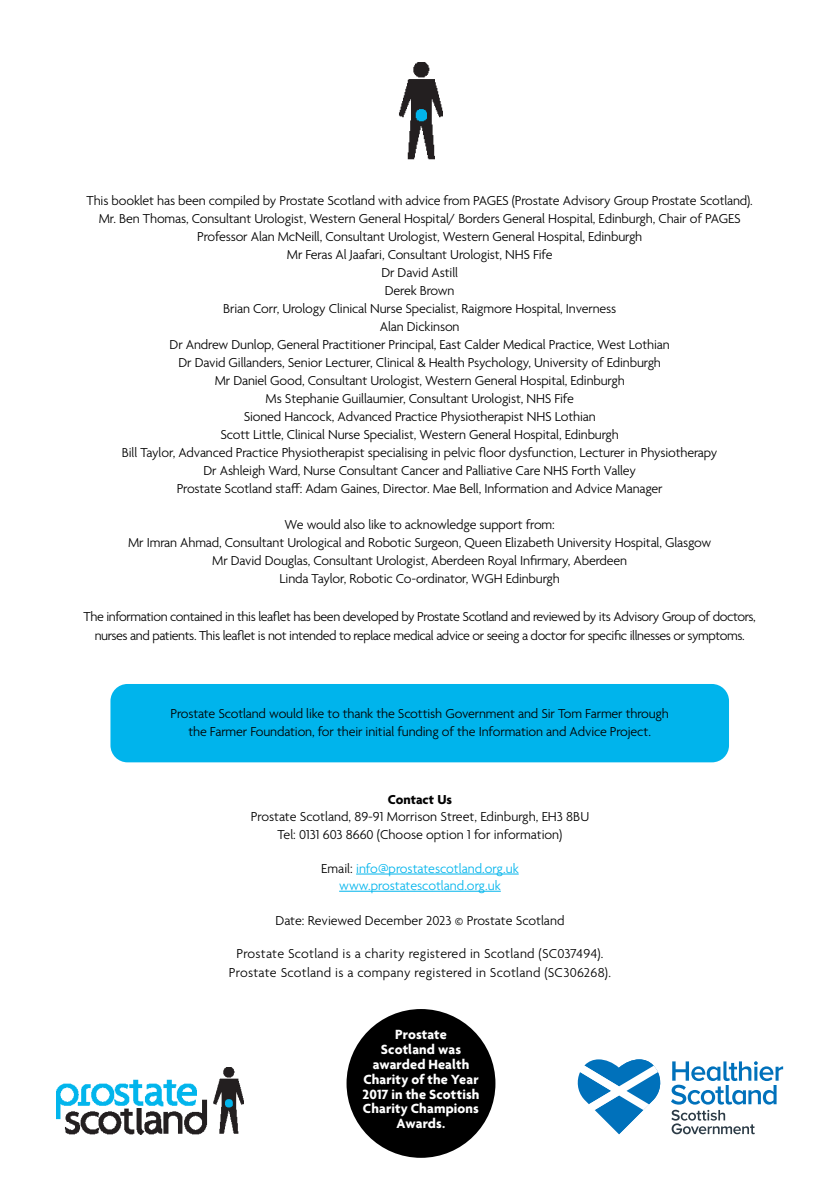
<style>
.page{position:relative;width:840px;height:1191px;background:#fff}
.page>*{position:absolute;margin:0;border:0;box-sizing:border-box;transform-origin:0 0}
.t1{font:700 14.4px/14.8px "Agenda";letter-spacing:.01em;color:#fff;text-align:center}
.t2{font:300 14px/18px "Agenda";letter-spacing:-.01em;color:#000;text-align:center}
.t3{font:300 14px/19.2px "Agenda";letter-spacing:-.03em;color:#000;text-align:center}
.t4{font:300 14px/19.2px "Agenda";letter-spacing:.02em;color:#000;text-align:center}
.t5{font:300 14px/17.2px "Agenda";color:#00b4ec;text-align:center}
.t6{font:700 14px "Agenda";color:#000}
.s1{color:#000}
</style>
<div class="page">
<hr style="left:356px;top:873px;width:162px;height:1px;background:#00b4ec">
<hr style="left:339px;top:891px;width:161px;height:1px;background:#00b4ec">
<img style="left:57px;top:1067px;width:187px;height:67px">
<svg style="left:671px;top:1061px;width:111px;height:73px"></svg>
<svg style="left:577px;top:1059px;width:84px;height:75px"></svg>
<div style="left:110px;top:684px;width:618px;height:78px;background:#00b4ec;border-radius:17px"></div>
<div style="left:346px;top:1009px;width:149px;height:148px;background:#000;border-radius:50%"></div>
<img style="left:399px;top:62px;width:43px;height:98px">
<p class="t2" style="left:86px;top:192px;width:667px">This booklet has been compiled by Prostate Scotland with advice from PAGES (Prostate Advisory Group Prostate Scotland).<br>Mr. Ben Thomas, Consultant Urologist, Western General Hospital/ Borders General Hospital, Edinburgh, Chair of PAGES Professor Alan McNeill, Consultant Urologist, Western General Hospital, Edinburgh<br>Mr Feras Al Jaafari, Consultant Urologist, NHS Fife<br>Dr David Astill<br>Derek Brown<br>Brian Corr, Urology Clinical Nurse Specialist, Raigmore Hospital, Inverness<br>Alan Dickinson<br>Dr Andrew Dunlop, General Practitioner Principal, East Calder Medical Practice, West Lothian<br>Dr David Gillanders, Senior Lecturer, Clinical &amp; Health Psychology, University of Edinburgh<br>Mr Daniel Good, Consultant Urologist, Western General Hospital, Edinburgh<br>Ms Stephanie Guillaumier, Consultant Urologist, NHS Fife<br>Sioned Hancock, Advanced Practice Physiotherapist NHS Lothian<br>Scott Little, Clinical Nurse Specialist, Western General Hospital, Edinburgh<br>Bill Taylor, Advanced Practice Physiotherapist specialising in pelvic floor dysfunction, Lecturer in Physiotherapy<br>Dr Ashleigh Ward, Nurse Consultant Cancer and Palliative Care NHS Forth Valley<br>Prostate Scotland staff: Adam Gaines, Director. Mae Bell, Information and Advice Manager</p>
<p class="t2" style="left:128px;top:517px;width:584px">We would also like to acknowledge support from:<br>Mr Imran Ahmad, Consultant Urological and Robotic Surgeon, Queen Elizabeth University Hospital, Glasgow Mr David Douglas, Consultant Urologist, Aberdeen Royal Infirmary, Aberdeen<br>Linda Taylor, Robotic Co-ordinator, WGH Edinburgh</p>
<p class="t3" style="left:83px;top:607px;width:673px">The information contained in this leaflet has been developed by Prostate Scotland and reviewed by its Advisory Group of doctors, nurses and patients. This leaflet is not intended to replace medical advice or seeing a doctor for specific illnesses or symptoms.</p>
<p class="t2" style="left:170px;top:705px;width:499px">Prostate Scotland would like to thank the Scottish Government and Sir Tom Farmer through the Farmer Foundation, for their initial funding of the Information and Advice Project.</p>
<p class="t6" style="left:387px;top:792px;width:66px">Contact Us</p>
<p class="t2" style="left:250px;top:809px;width:340px;line-height:17.2px">Prostate Scotland, 89-91 Morrison Street, Edinburgh, EH3 8BU<br>Tel: 0131 603 8660 (Choose option 1 for information)</p>
<p class="t5" style="left:321px;top:860px;width:199px"><span class="s1">Email:</span> info@prostatescotland.org.uk www.prostatescotland.org.uk</p>
<p class="t2" style="left:275px;top:912px;width:290px">Date: Reviewed December 2023 © Prostate Scotland</p>
<p class="t4" style="left:229px;top:944px;width:383px">Prostate Scotland is a charity registered in Scotland (SC037494).<br>Prostate Scotland is a company registered in Scotland (SC306268).</p>
<p class="t1" style="left:362px;top:1028px;width:118px">Prostate<br>Scotland was awarded Health<br>Charity of the Year<br>2017 in the Scottish<br>Charity Champions<br>Awards.</p>
</div>
